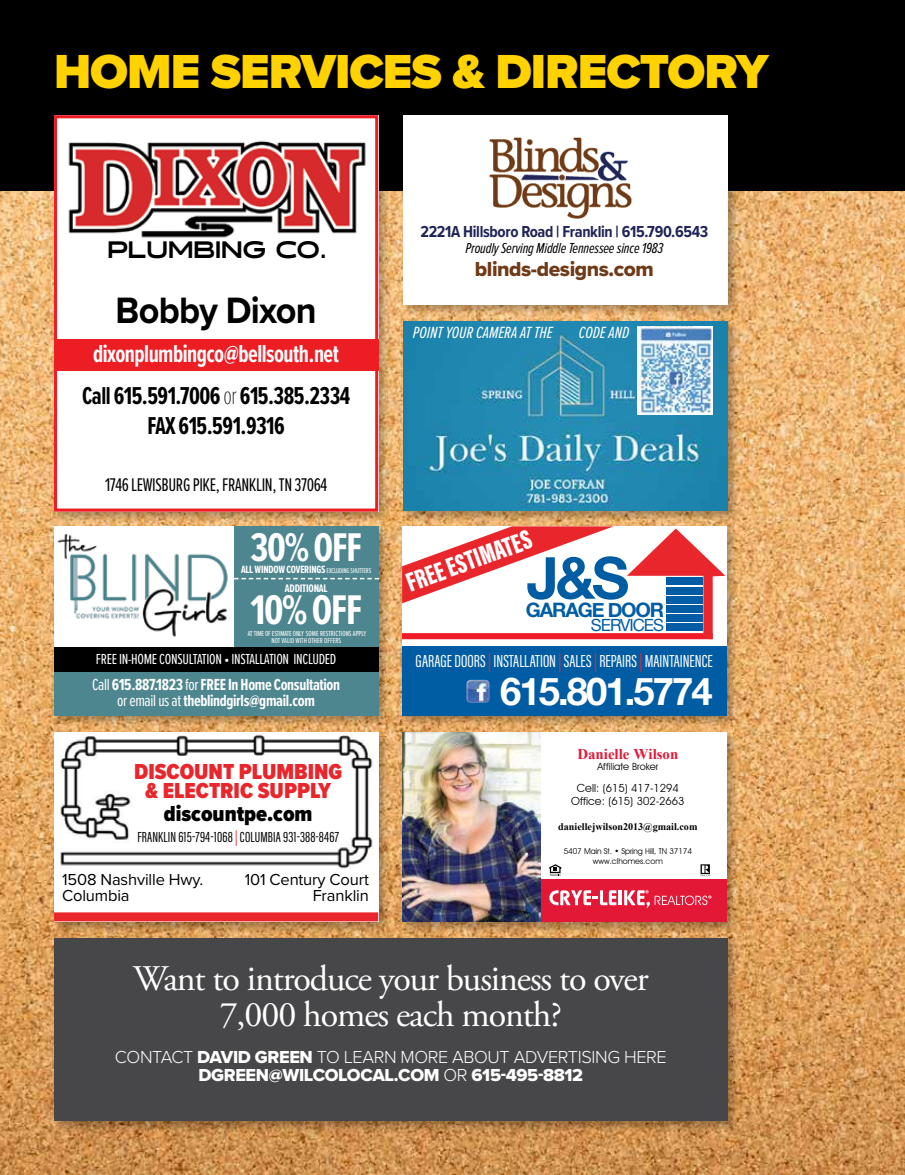
<style>
.page{position:relative;width:905px;height:1175px;background:#fff}
.page>*{position:absolute;margin:0;border:0;box-sizing:border-box;transform-origin:0 0}
.t1{font:700 58.05px "Helvetica Neue";color:#005da4}
.t2{font:900 49.5px "Proxima Nova";letter-spacing:-.02em;color:#ffd200}
.t3{font:700 42.9px "Proxima Nova Ex Cn";color:#fff}
.t4{font:700 41.55px "Proxima Nova Ex Cn";color:#fff}
.t5{font:700 38.25px "Helvetica Neue";letter-spacing:-.05em;color:#fff}
.t6{font:700 37.95px "Proxima Nova";letter-spacing:-.02em;color:#000;scale:.95 1}
.t7{font:36px/36px "Adobe Garamond Pro";letter-spacing:-.03em;color:#fff;text-align:center}
.t8{font:900 27.75px "Acumin Pro Extra Cond";color:#fff}
.t9{font:700 25.35px/42px "Proxima Nova Ex Cn";letter-spacing:-.02em;color:#fff;text-align:center;scale:.95 1}
.t10{font:700 25.35px "Proxima Nova Ex Cn";letter-spacing:-.02em;color:#000;scale:.95 1}
.t11{font:900 23.7px "Halogen";color:#000;scale:.95 1}
.t12{font:900 22.5px/19.5px "Proxima Nova Cond";color:#e9262b;text-align:center}
.t13{font:900 22.5px "Proxima Nova Cond";color:#000}
.t14{font:21px "Proxima Nova Extrabld";letter-spacing:-.02em;color:#6f3a17}
.t15{font:700 19.8px "Helvetica Neue";letter-spacing:-.06em;color:#005da4}
.t16{font:19.05px "Proxima Nova Ex Cn";letter-spacing:-.02em;color:#000;scale:.95 1}
.t17{font:18px "Acumin Pro Extra Cond";color:#fff}
.t18{font:300 18px "Proxima Nova";letter-spacing:-.02em;color:#fff}
.t19{font:18px "Proxima Nova Extrabld";letter-spacing:-.02em;color:#fff}
.t20{font:italic 16.8px "Proxima Nova Ex Cn";color:#fff}
.t21{font:16.8px "Helvetica Neue";letter-spacing:-.06em;color:#005da4}
.t22{font:700 16.65px/16.6px "Proxima Nova Ex Cn";letter-spacing:-.02em;color:#fff;text-align:center}
.t23{font:16.5px/16.5px "Proxima Nova";letter-spacing:-.01em;color:#000}
.t24{font:700 16.5px "Proxima Nova Cond";letter-spacing:-.02em;color:#202457}
.t25{font:15.15px "Proxima Nova Ex Cn";letter-spacing:-.02em;color:#fff}
.t26{font:15px "Acumin Pro Extra Cond";letter-spacing:.01em;color:#000}
.t27{font:italic 15px "Proxima Nova Ex Cn";letter-spacing:-.01em;color:#000}
.t28{font:700 14.85px "Times New Roman";color:#e31837}
.t29{font:700 11.25px "Proxima Nova Ex Cn";letter-spacing:-.02em;color:#fff}
.t30{font:11.1px/13.4px "Avant Garde IT Cby BT";color:#000;text-align:center}
.t31{font:700 10.95px "Proxima Nova Ex Cn";letter-spacing:-.02em;color:#fff}
.t32{font:700 10.2px "Times New Roman";color:#000}
.t33{font:9.9px "Avant Garde IT Cby BT";color:#000}
.t34{font:8.1px/9.8px "Avant Garde IT Cby BT";letter-spacing:-.01em;color:#000;text-align:center}
.t35{font:7.5px/7.5px "Proxima Nova Ex Cn";color:#fff;text-align:center}
.s1{color:#000}
.s2{font-weight:100;color:#000}
.s3{font-weight:400;font-size:7.35px}
.s4{font-weight:400}
.s5{color:#e9262b}
.s6{font-family:"Proxima Nova Extrabld";font-weight:400}
.s7{font-family:"Proxima Nova";font-weight:300}
</style>
<div class="page">
<img style="left:0;top:190px;width:904px;height:984px">
<div style="left:0;top:0;width:904px;height:190px;background:#000"></div>
<div style="left:399px;top:523px;width:339px;height:205px;background:#000;opacity:.3"></div>
<div style="left:402px;top:526px;width:324px;height:189px;background:#fff"></div>
<svg style="left:402px;top:526px;width:211px;height:77px"></svg>
<div style="left:402px;top:633px;width:310px;height:6px;background:#ed1c26"></div>
<svg style="left:627px;top:528px;width:98px;height:111px"></svg>
<div style="left:665px;top:578px;width:37px;height:7px;background:#005da4"></div>
<div style="left:665px;top:587px;width:37px;height:7px;background:#005da4"></div>
<div style="left:665px;top:596px;width:37px;height:7px;background:#005da4"></div>
<div style="left:665px;top:605px;width:37px;height:7px;background:#005da4"></div>
<div style="left:665px;top:614px;width:37px;height:8px;background:#005da4"></div>
<div style="left:665px;top:624px;width:37px;height:7px;background:#005da4"></div>
<div style="left:402px;top:646px;width:324px;height:69px;background:#005da4"></div>
<img style="left:466px;top:680px;width:23px;height:23px">
<div style="left:400px;top:319px;width:340px;height:204px;background:#000;opacity:.3"></div>
<img style="left:403px;top:322px;width:324px;height:189px">
<img style="left:637px;top:326px;width:75px;height:88px">
<div style="left:51px;top:112px;width:340px;height:412px;background:#000;opacity:.3"></div>
<div style="left:54px;top:115px;width:324px;height:397px;background:#fff"></div>
<div style="left:54px;top:339px;width:324px;height:32px;background:#ed1d24"></div>
<div style="left:54px;top:115px;width:324px;height:396px;border:3px solid #ed1d24"></div>
<img style="left:68px;top:140px;width:298px;height:98px">
<div style="left:400px;top:112px;width:340px;height:205px;background:#000;opacity:.3"></div>
<div style="left:404px;top:115px;width:324px;height:189px;background:#fff"></div>
<img style="left:489px;top:137px;width:143px;height:82px">
<div style="left:51px;top:729px;width:340px;height:205px;background:#000;opacity:.3"></div>
<div style="left:54px;top:733px;width:324px;height:189px;background:#fff"></div>
<img style="left:60px;top:734px;width:313px;height:134px">
<div style="left:134px;top:761px;width:209px;height:82px;background:#fff"></div>
<div style="left:54px;top:912px;width:324px;height:9px;background:#e9262b"></div>
<div style="left:399px;top:729px;width:340px;height:205px;background:#000;opacity:.3"></div>
<div style="left:402px;top:733px;width:324px;height:189px;background:#fff"></div>
<div style="left:526px;top:879px;width:200px;height:43px;background:#e31837"></div>
<img style="left:402px;top:733px;width:139px;height:189px">
<svg style="left:700px;top:864px;width:11px;height:12px"></svg>
<svg style="left:549px;top:864px;width:12px;height:12px"></svg>
<svg style="left:549px;top:890px;width:67px;height:15px"></svg>
<hr style="left:618px;top:890px;width:3px;height:15px;background:#fff">
<svg style="left:624px;top:890px;width:87px;height:17px"></svg>
<div style="left:51px;top:523px;width:340px;height:205px;background:#000;opacity:.3"></div>
<svg style="left:54px;top:526px;width:324px;height:189px;background:#5f9199"></svg>
<div style="left:54px;top:647px;width:324px;height:24px;background:#000"></div>
<img style="left:57px;top:532px;width:172px;height:106px">
<svg style="left:234px;top:578px;width:144px;height:1px"></svg>
<div style="left:51px;top:935px;width:689px;height:198px;background:#000;opacity:.3"></div>
<div style="left:54px;top:938px;width:673px;height:182px;background:#474648"></div>
<h2 class="t2" style="left:54px;top:34px;width:716px">HOME SERVICES &amp; DIRECTORY</h2>
<h3 class="t11" style="left:107px;top:235px;width:233px">PLUMBING CO.</h3>
<h3 class="t6" style="left:116px;top:282px;width:213px">Bobby Dixon</h3>
<h3 class="t9" style="left:82px;top:332px;width:284px">dixonplumbingco@bellsouth.net<br><span class="s1">Call 615.591.7006</span> <span class="s2">or</span> <span class="s1">615.385.2334</span></h3>
<h3 class="t10" style="left:147px;top:407px;width:146px">FAX 615.591.9316</h3>
<p class="t16" style="left:105px;top:470px;width:235px">1746 LEWISBURG PIKE, FRANKLIN, TN 37064</p>
<h3 class="t4" style="left:250px;top:517px;width:113px">30% OFF</h3>
<p class="t31" style="left:241px;top:561px;width:132px">ALL WINDOW COVERINGS <span class="s3">EXCLUDING SHUTTERS</span></p>
<p class="t29" style="left:285px;top:580px;width:44px">ADDITIONAL</p>
<h3 class="t3" style="left:250px;top:578px;width:113px">10% OFF</h3>
<p class="t35" style="left:248px;top:629px;width:120px">AT TIME OF ESTIMATE ONLY SOME RESTRICTIONS APPLY<br>NOT VALID WITH OTHER OFFERS</p>
<p class="t25" style="left:96px;top:648px;width:242px">FREE IN-HOME CONSULTATION • INSTALLATION INCLUDED</p>
<p class="t22" style="left:92px;top:675px;width:249px"><span class="s4">Call</span> 615.887.1823 <span class="s4">for</span> FREE In Home Consultation <span class="s4">or email us at</span> theblindgirls@gmail.com</p>
<h3 class="t12" style="left:134px;top:761px;width:210px">DISCOUNT PLUMBING &amp; ELECTRIC SUPPLY</h3>
<h3 class="t13" style="left:164px;top:796px;width:150px">discountpe.com</h3>
<p class="t26" style="left:137px;top:828px;width:203px">FRANKLIN 615-794-1068 <span class="s5">|</span> COLUMBIA 931-388-8467</p>
<p class="t23" style="left:62px;top:870px;width:143px">1508 Nashville Hwy.<br>Columbia</p>
<p class="t23" style="left:245px;top:870px;width:126px;text-align:right">101 Century Court<br>Franklin</p>
<p class="t24" style="left:420px;top:219px;width:289px">2221A Hillsboro Road | Franklin | 615.790.6543</p>
<p class="t27" style="left:465px;top:240px;width:199px">Proudly Serving Middle Tennessee since 1983</p>
<p class="t14" style="left:475px;top:254px;width:181px">blinds-designs.com</p>
<p class="t20" style="left:413px;top:320px;width:141px">POINT YOUR CAMERA AT THE</p>
<p class="t20" style="left:578px;top:320px;width:52px">CODE AND</p>
<h3 class="t8" style="left:401px;top:567px;width:133px;rotate:-20deg">FREE ESTIMATES</h3>
<p class="t15" style="left:526px;top:594px;width:140px">GARAGE DOOR</p>
<h1 class="t1" style="left:526px;top:532px;width:104px">J&amp;S</h1>
<p class="t21" style="left:591px;top:612px;width:75px">SERVICES</p>
<p class="t17" style="left:415px;top:650px;width:298px">GARAGE DOORS <span class="s5">|</span> INSTALLATION <span class="s5">|</span> SALES <span class="s5">|</span> REPAIRS <span class="s5">|</span> MAINTAINENCE</p>
<h3 class="t5" style="left:500px;top:661px;width:214px">615.801.5774</h3>
<p class="t28" style="left:577px;top:743px;width:102px">Danielle Wilson</p>
<p class="t33" style="left:597px;top:761px;width:63px">Affiliate Broker</p>
<p class="t30" style="left:571px;top:780px;width:115px">Cell: (615) 417-1294<br>Office: (615) 302-2663</p>
<p class="t32" style="left:558px;top:819px;width:141px">daniellejwilson2013@gmail.com</p>
<p class="t34" style="left:563px;top:846px;width:130px">5407 Main St. • Spring Hill, TN 37174 www.clhomes.com</p>
<h3 class="t7" style="left:133px;top:961px;width:517px">Want to introduce your business to over<br>7,000 homes each month?</h3>
<p class="t18" style="left:115px;top:1043px;width:553px">CONTACT <span class="s6">DAVID GREEN</span> TO LEARN MORE ABOUT ADVERTISING HERE</p>
<p class="t19" style="left:198px;top:1061px;width:386px">DGREEN@WILCOLOCAL.COM <span class="s7">OR</span> 615-495-8812</p>
</div>
